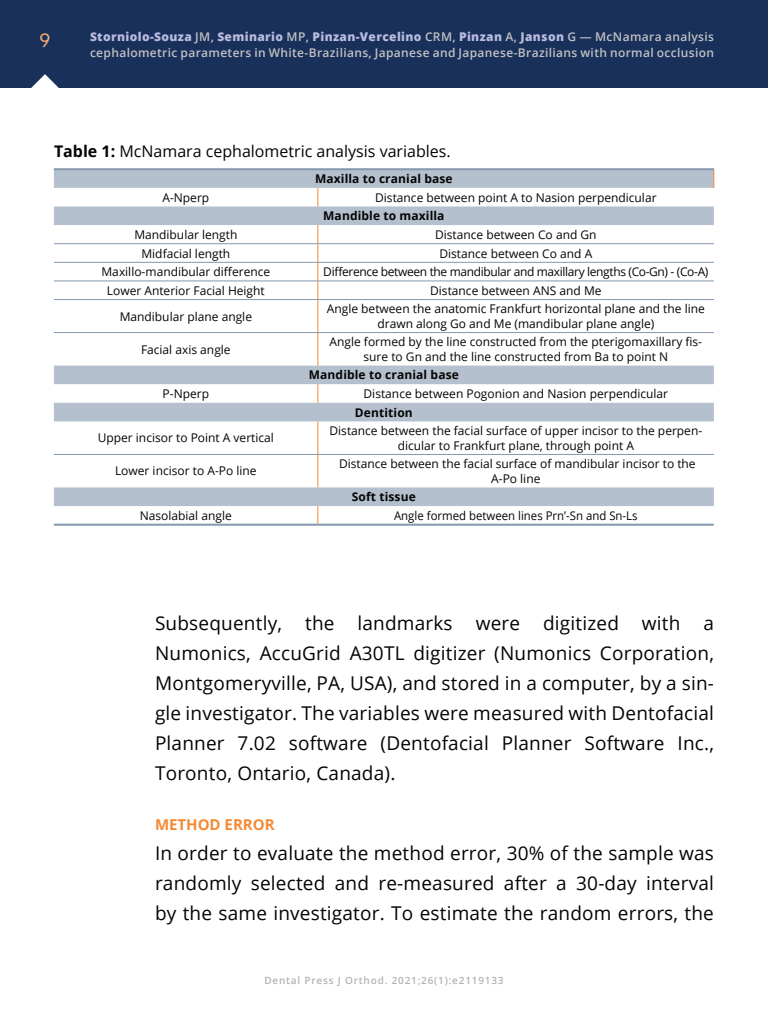
<style>
.page{position:relative;width:768px;height:1024px;background:#fff}
.page>*{position:absolute;margin:0;border:0;box-sizing:border-box;transform-origin:0 0}
.t1{font:19px/30px "Open Sans";letter-spacing:.01em;color:#040503;text-align:justify}
.t2{font:500 18px "Semplicita Pro";color:#f9ac6e}
.t3{font:16px "Open Sans";color:#040503}
.t4{font:700 15px "Open Sans";color:#f58a34}
.t5{font:12px/14.4px "Open Sans";color:#040503;text-align:center}
.t6{font:600 12px/16px "Open Sans";letter-spacing:.03em;color:#c1c1c3}
.t7{font:700 12px "Open Sans";letter-spacing:.01em;color:#040503}
.t8{font:12px "Open Sans";letter-spacing:-.03em;color:#040503}
.t9{font:12px "Open Sans";color:#040503;scale:.95 1}
.t10{font:600 10px "Open Sans";letter-spacing:.08em;color:#b2b3b3}
.s1{font-weight:800;color:#b9bcdd}
.s2{font-weight:700}
</style>
<div class="page">
<div style="left:0;top:0;width:768px;height:88px;background:#19305b"></div>
<svg style="left:31px;top:74px;width:28px;height:14px"></svg>
<svg style="left:54px;top:170px;width:660px;height:336px"></svg>
<svg style="left:318px;top:188px;width:1px;height:18px"></svg>
<svg style="left:318px;top:225px;width:1px;height:74px"></svg>
<hr style="left:318px;top:300px;width:1px;height:32px;background:#f58a34">
<hr style="left:318px;top:333px;width:1px;height:33px;background:#f58a34">
<svg style="left:318px;top:384px;width:1px;height:19px"></svg>
<hr style="left:318px;top:421px;width:1px;height:33px;background:#f58a34">
<hr style="left:318px;top:455px;width:1px;height:32px;background:#f58a34">
<svg style="left:318px;top:506px;width:1px;height:18px"></svg>
<hr style="left:54px;top:243px;width:264px;height:1px;background:#8497ad">
<hr style="left:318px;top:243px;width:396px;height:1px;background:#8497ad">
<hr style="left:54px;top:262px;width:264px;height:1px;background:#8497ad">
<hr style="left:318px;top:262px;width:396px;height:1px;background:#8497ad">
<hr style="left:54px;top:281px;width:264px;height:1px;background:#8497ad">
<hr style="left:318px;top:281px;width:396px;height:1px;background:#8497ad">
<hr style="left:54px;top:299px;width:264px;height:1px;background:#8497ad">
<hr style="left:318px;top:299px;width:396px;height:1px;background:#8497ad">
<hr style="left:54px;top:332px;width:264px;height:1px;background:#8497ad">
<hr style="left:318px;top:332px;width:396px;height:1px;background:#8497ad">
<hr style="left:54px;top:454px;width:264px;height:1px;background:#8497ad">
<hr style="left:318px;top:454px;width:396px;height:1px;background:#8497ad">
<hr style="left:54px;top:524px;width:264px;height:2px;background:#8497ad">
<hr style="left:318px;top:524px;width:396px;height:2px;background:#8497ad">
<svg style="left:714px;top:170px;width:1px;height:18px"></svg>
<hr style="left:54px;top:168px;width:264px;height:2px;background:#8497ad">
<hr style="left:318px;top:168px;width:396px;height:2px;background:#8497ad">
<h2 class="t2" style="left:39px;top:27px;width:13px">9</h2>
<p class="t6" style="left:90px;top:29px;width:626px"><span class="s1">Storniolo-Souza</span> JM, <span class="s1">Seminario</span> MP, <span class="s1">Pinzan-Vercelino</span> CRM, <span class="s1">Pinzan</span> A, <span class="s1">Janson</span> G — McNamara analysis cephalometric parameters in White-Brazilians, Japanese and Japanese-Brazilians with normal occlusion</p>
<h3 class="t3" style="left:54px;top:140px;width:398px"><span class="s2">Table 1:</span> McNamara cephalometric analysis variables.</h3>
<p class="t7" style="left:315px;top:170px;width:139px">Maxilla to cranial base</p>
<p class="t5" style="left:162px;top:190px;width:48px">A-Nperp</p>
<p class="t5" style="left:375px;top:190px;width:283px">Distance between point A to Nasion perpendicular</p>
<p class="t7" style="left:323px;top:208px;width:123px">Mandible to maxilla</p>
<p class="t5" style="left:134px;top:227px;width:105px">Mandibular length</p>
<p class="t5" style="left:435px;top:227px;width:163px">Distance between Co and Gn</p>
<p class="t5" style="left:141px;top:246px;width:90px">Midfacial length</p>
<p class="t5" style="left:439px;top:246px;width:155px">Distance between Co and A</p>
<p class="t5" style="left:101px;top:264px;width:170px">Maxillo-mandibular difference</p>
<p class="t8" style="left:323px;top:264px;width:387px">Difference between the mandibular and maxillary lengths (Co-Gn) - (Co-A)</p>
<p class="t5" style="left:107px;top:283px;width:159px">Lower Anterior Facial Height</p>
<p class="t5" style="left:430px;top:283px;width:173px">Distance between ANS and Me</p>
<p class="t5" style="left:120px;top:309px;width:134px">Mandibular plane angle</p>
<p class="t5" style="left:327px;top:302px;width:380px">Angle between the anatomic Frankfurt horizontal plane and the line drawn along Go and Me (mandibular plane angle)</p>
<p class="t5" style="left:141px;top:342px;width:91px">Facial axis angle</p>
<p class="t5" style="left:330px;top:335px;width:374px">Angle formed by the line constructed from the pterigomaxillary fis&shy;sure to Gn and the line constructed from Ba to point N</p>
<p class="t7" style="left:309px;top:367px;width:152px">Mandible to cranial base</p>
<p class="t5" style="left:163px;top:386px;width:48px">P-Nperp</p>
<p class="t5" style="left:364px;top:386px;width:306px">Distance between Pogonion and Nasion perpendicular</p>
<p class="t7" style="left:355px;top:404px;width:59px">Dentition</p>
<p class="t5" style="left:98px;top:431px;width:178px">Upper incisor to Point A vertical</p>
<p class="t5" style="left:329px;top:423px;width:374px">Distance between the facial surface of upper incisor to the perpen&shy;dicular to Frankfurt plane, through point A</p>
<p class="t5" style="left:115px;top:464px;width:143px">Lower incisor to A-Po line</p>
<p class="t5" style="left:339px;top:456px;width:358px">Distance between the facial surface of mandibular incisor to the<br>A-Po line</p>
<p class="t7" style="left:352px;top:488px;width:65px">Soft tissue</p>
<p class="t5" style="left:140px;top:508px;width:94px">Nasolabial angle</p>
<p class="t9" style="left:394px;top:507px;width:258px">Angle formed between lines Prn’-Sn and Sn-Ls</p>
<p class="t1" style="left:155px;top:608px;width:561px">Subsequently, the landmarks were digitized with a Numonics, AccuGrid A30TL digitizer (Numonics Corporation, Montgomeryville, PA, USA), and stored in a computer, by a sin&shy;gle investigator. The variables were measured with Dentofacial Planner 7.02 software (Dentofacial Planner Software Inc., Toronto, Ontario, Canada).</p>
<p class="t4" style="left:155px;top:814px;width:121px">METHOD ERROR</p>
<h1 class="t1" style="left:155px;top:838px;width:561px">In order to evaluate the method error, 30% of the sample was randomly selected and re-measured after a 30-day interval by the same investigator. To estimate the random errors, the</h1>
<p class="t10" style="left:264px;top:974px;width:241px">Dental Press J Orthod. 2021;26(1):e2119133</p>
</div>
